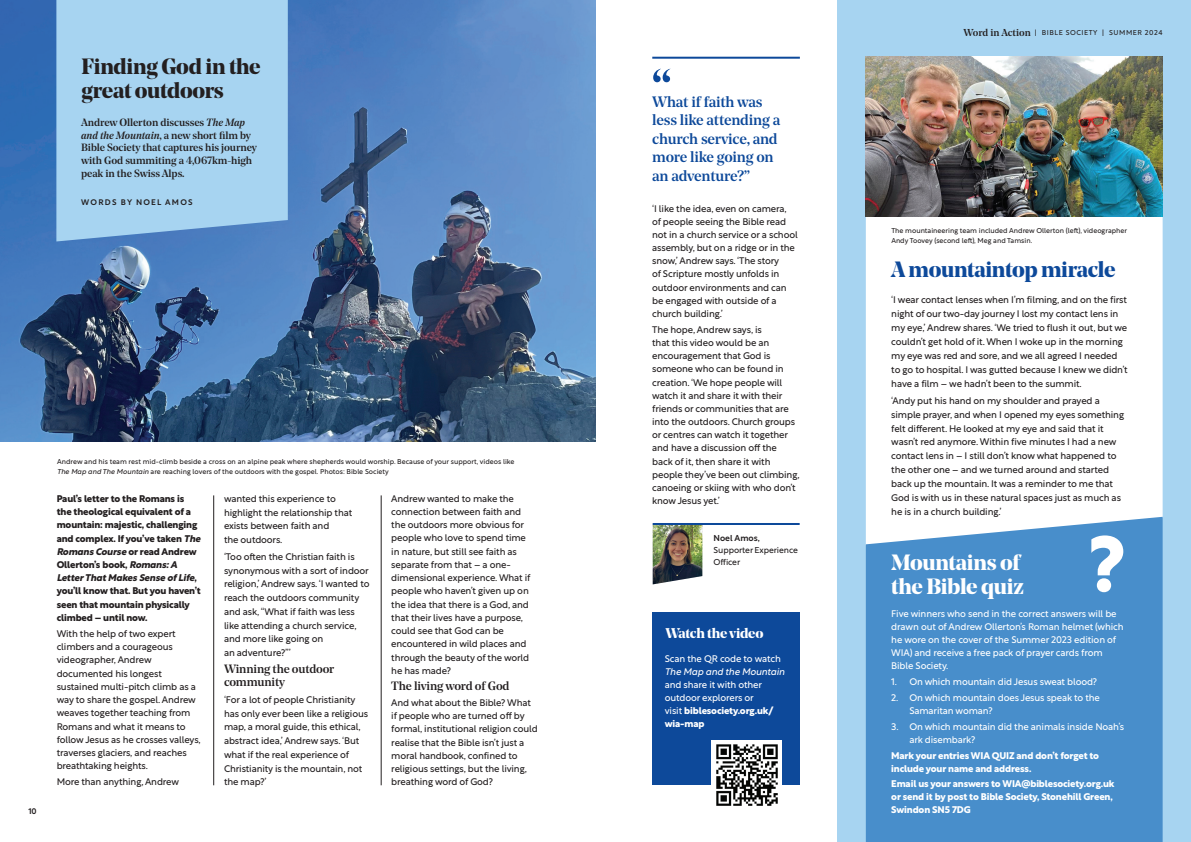
<style>
.page{position:relative;width:1191px;height:842px;background:#fff}
.page>*{position:absolute;margin:0;border:0;box-sizing:border-box;transform-origin:0 0}
.t1{font:700 76.9px "Rustica";color:#fff}
.t2{font:700 50px "Noe Display";color:#0d499a}
.t3{font:700 22px/24px "Noe Display";letter-spacing:-.015em;color:#231f20}
.t4{font:700 22px/24px "Noe Display";letter-spacing:-.015em;color:#fff}
.t5{font:700 22px "Noe Display";letter-spacing:-.02em;color:#0d499a}
.t6{font:500 15px/18.5px "Noe Standard";letter-spacing:-.015em;color:#0d499a}
.t7{font:700 14px "Noe Display";letter-spacing:-.02em;color:#fff}
.t8{font:500 12px/13.7px "Noe Standard";letter-spacing:-.015em;color:#231f20}
.t9{font:500 10.5px/12.6px "Noe Standard";letter-spacing:-.01em;color:#231f20}
.t10{font:9.5px/13.2px "Rustica";letter-spacing:-.015em;color:#231f20}
.t11{font:9.5px/13px "Rustica";letter-spacing:-.015em;color:#fff}
.t12{font:700 9.5px/13.2px "Rustica";letter-spacing:-.015em;color:#231f20}
.t13{font:700 9.5px/13px "Rustica";letter-spacing:-.015em;color:#fff}
.t14{font:italic 9.5px "Rustica";letter-spacing:-.015em;color:#fff}
.t15{font:8.5px/12px "Rustica";letter-spacing:-.01em;color:#231f20}
.t16{font:500 8.5px "Rustica";color:#231f20}
.t17{font:500 8px "Rustica";letter-spacing:.15em;color:#231f20}
.t18{font:7px/9.5px "Rustica";color:#231f20}
.t19{font:7px "Rustica";letter-spacing:.075em;color:#231f20}
.s1{font-style:italic}
.s2{font-weight:700}
.s3{font-family:"Noe Standard";font-weight:500;font-size:10px}
</style>
<div class="page">
<div style="left:837px;top:0;width:354px;height:842px;background:#a7d4f1"></div>
<div style="left:652px;top:612px;width:147px;height:173px;background:#0d499a"></div>
<div style="left:711px;top:740px;width:71px;height:71px;background:#fff"></div>
<img style="left:716px;top:744px;width:62px;height:62px">
<div style="left:866px;top:216px;width:296px;height:301px;background:#fff"></div>
<div style="left:866px;top:517px;width:296px;height:325px;background:#488ecb"></div>
<img style="left:0;top:0;width:595px;height:441px">
<hr style="left:381px;top:495px;width:1px;height:290px;background:#231f20">
<hr style="left:213px;top:495px;width:1px;height:290px;background:#231f20">
<img style="left:652px;top:525px;width:50px;height:59px">
<hr style="left:652px;top:523px;width:147px;height:2px;background:#0d499a">
<hr style="left:652px;top:57px;width:148px;height:2px;background:#0d499a">
<div style="left:56px;top:0;width:232px;height:241px;background:#a7d4f1"></div>
<img style="left:865px;top:57px;width:297px;height:159px">
<h3 class="t3" style="left:82px;top:53px;width:181px">Finding God in the great outdoors</h3>
<p class="t9" style="left:81px;top:116px;width:177px">Andrew Ollerton discusses <span class="s1">The Map and the Mountain</span>, a new short film by Bible Society that captures his journey with God summiting a 4,067km-high peak in the Swiss Alps.</p>
<p class="t17" style="left:81px;top:195px;width:113px">WORDS BY NOEL AMOS</p>
<p class="t17" style="left:28px;top:804px;width:10px">10</p>
<p class="t18" style="left:57px;top:456px;width:459px">Andrew and his team rest mid-climb beside a cross on an alpine peak where shepherds would worship. Because of your support, videos like<br><span class="s1">The Map and The Mountain</span> are reaching lovers of the outdoors with the gospel. Photos: Bible Society</p>
<p class="t12" style="left:57px;top:491px;width:146px">Paul’s letter to the Romans is the theological equivalent of a mountain: majestic, challenging and complex. If you’ve taken <span class="s1">The<br>Romans Course</span> or read Andrew<br>Ollerton’s book, <span class="s1">Romans: A<br>Letter That Makes Sense of Life</span>, you’ll know that. But you haven’t seen that mountain physically climbed – until now.</p>
<p class="t10" style="left:57px;top:626px;width:146px">With the help of two expert climbers and a courageous videographer, Andrew documented his longest sustained multi-pitch climb as a way to share the gospel. Andrew weaves together teaching from<br>Romans and what it means to follow Jesus as he crosses valleys, traverses glaciers, and reaches breathtaking heights.</p>
<p class="t10" style="left:57px;top:774px;width:124px">More than anything, Andrew</p>
<p class="t10" style="left:224px;top:491px;width:130px;line-height:13.7px">wanted this experience to highlight the relationship that exists between faith and<br>the outdoors.</p>
<p class="t10" style="left:224px;top:548px;width:147px;line-height:13.7px">‘Too often the Christian faith is synonymous with a sort of indoor religion,’ Andrew says. ‘I wanted to reach the outdoors community and ask, “What if faith was less like attending a church service, and more like going on<br>an adventure?”’</p>
<p class="t8" style="left:224px;top:661px;width:112px">Winning the outdoor community</p>
<p class="t10" style="left:224px;top:692px;width:146px;line-height:13.7px">‘For a lot of people Christianity has only ever been like a religious map, a moral guide, this ethical, abstract idea,’ Andrew says. ‘But what if the real experience of<br>Christianity is the mountain, not the map?’</p>
<p class="t10" style="left:391px;top:491px;width:141px">Andrew wanted to make the connection between faith and the outdoors more obvious for people who love to spend time in nature, but still see faith as separate from that – a one&shy;dimensional experience. What if people who haven’t given up on the idea that there is a God, and that their lives have a purpose, could see that God can be encountered in wild places and through the beauty of the world he has made?</p>
<p class="t8" style="left:391px;top:678px;width:120px">The living word of God</p>
<p class="t10" style="left:391px;top:695px;width:148px">And what about the Bible? What if people who are turned off by formal, institutional religion could realise that the Bible isn’t just a moral handbook, confined to religious settings, but the living, breathing word of God?</p>
<h2 class="t2" style="left:652px;top:53px;width:20px">“</h2>
<h3 class="t6" style="left:652px;top:91px;width:129px">What if faith was less like attending a church service, and more like going on an adventure?”</h3>
<p class="t10" style="left:652px;top:201px;width:147px">‘I like the idea, even on camera, of people seeing the Bible read not in a church service or a school assembly, but on a ridge or in the snow,’ Andrew says. ‘The story<br>of Scripture mostly unfolds in outdoor environments and can be engaged with outside of a church building.’</p>
<p class="t10" style="left:652px;top:322px;width:149px">The hope, Andrew says, is<br>that this video would be an encouragement that God is someone who can be found in creation. ‘We hope people will watch it and share it with their friends or communities that are into the outdoors. Church groups or centres can watch it together and have a discussion off the back of it, then share it with people they’ve been out climbing, canoeing or skiing with who don’t know Jesus yet.’</p>
<p class="t16" style="left:713px;top:531px;width:48px">Noel Amos,</p>
<p class="t15" style="left:713px;top:543px;width:86px">Supporter Experience<br>Officer</p>
<h3 class="t7" style="left:665px;top:624px;width:100px">Watch the video</h3>
<p class="t11" style="left:665px;top:651px;width:118px">Scan the QR code to watch</p>
<p class="t14" style="left:665px;top:663px;width:121px">The Map and the Mountain</p>
<p class="t11" style="left:665px;top:677px;width:111px">and share it with other outdoor explorers or<br>visit <span class="s2">biblesociety.org.uk/ wia-map</span></p>
<p class="t19" style="left:963px;top:27px;width:201px"><span class="s3">Word in Action</span> | BIBLE SOCIETY | SUMMER 2024</p>
<p class="t18" style="left:891px;top:225px;width:237px">The mountaineering team included Andrew Ollerton (left), videographer<br>Andy Toovey (second left), Meg and Tamsin.</p>
<h3 class="t5" style="left:891px;top:254px;width:226px">A mountaintop miracle</h3>
<p class="t10" style="left:891px;top:292px;width:238px;line-height:14px">‘I wear contact lenses when I’m filming, and on the first night of our two-day journey I lost my contact lens in my eye,’ Andrew shares. ‘We tried to flush it out, but we couldn’t get hold of it. When I woke up in the morning my eye was red and sore, and we all agreed I needed to go to hospital. I was gutted because I knew we didn’t have a film – we hadn’t been to the summit.</p>
<p class="t10" style="left:891px;top:392px;width:234px;line-height:14px">‘Andy put his hand on my shoulder and prayed a simple prayer, and when I opened my eyes something felt different. He looked at my eye and said that it wasn’t red anymore. Within five minutes I had a new contact lens in – I still don’t know what happened to the other one – and we turned around and started back up the mountain. It was a reminder to me that God is with us in these natural spaces just as much as he is in a church building.’</p>
<h3 class="t4" style="left:891px;top:550px;width:134px">Mountains of the Bible quiz</h3>
<h1 class="t1" style="left:1088px;top:497px;width:38px">?</h1>
<p class="t11" style="left:891px;top:606px;width:234px">Five winners who send in the correct answers will be drawn out of Andrew Ollerton’s Roman helmet (which he wore on the cover of the Summer 2023 edition of WIA) and receive a free pack of prayer cards from Bible Society.</p>
<p class="t11" style="left:891px;top:674px;width:207px">1. On which mountain did Jesus sweat blood?</p>
<p class="t11" style="left:909px;top:690px;width:192px;text-indent:-18px">2. On which mountain does Jesus speak to the<br>Samaritan woman?</p>
<p class="t11" style="left:909px;top:719px;width:216px;text-indent:-18px">3. On which mountain did the animals inside Noah’s ark disembark?</p>
<p class="t13" style="left:891px;top:748px;width:209px">Mark your entries WIA QUIZ and don’t forget to include your name and address.</p>
<p class="t13" style="left:891px;top:777px;width:225px">Email us your answers to WIA@biblesociety.org.uk or send it by post to Bible Society, Stonehill Green,<br>Swindon SN5 7DG</p>
</div>
